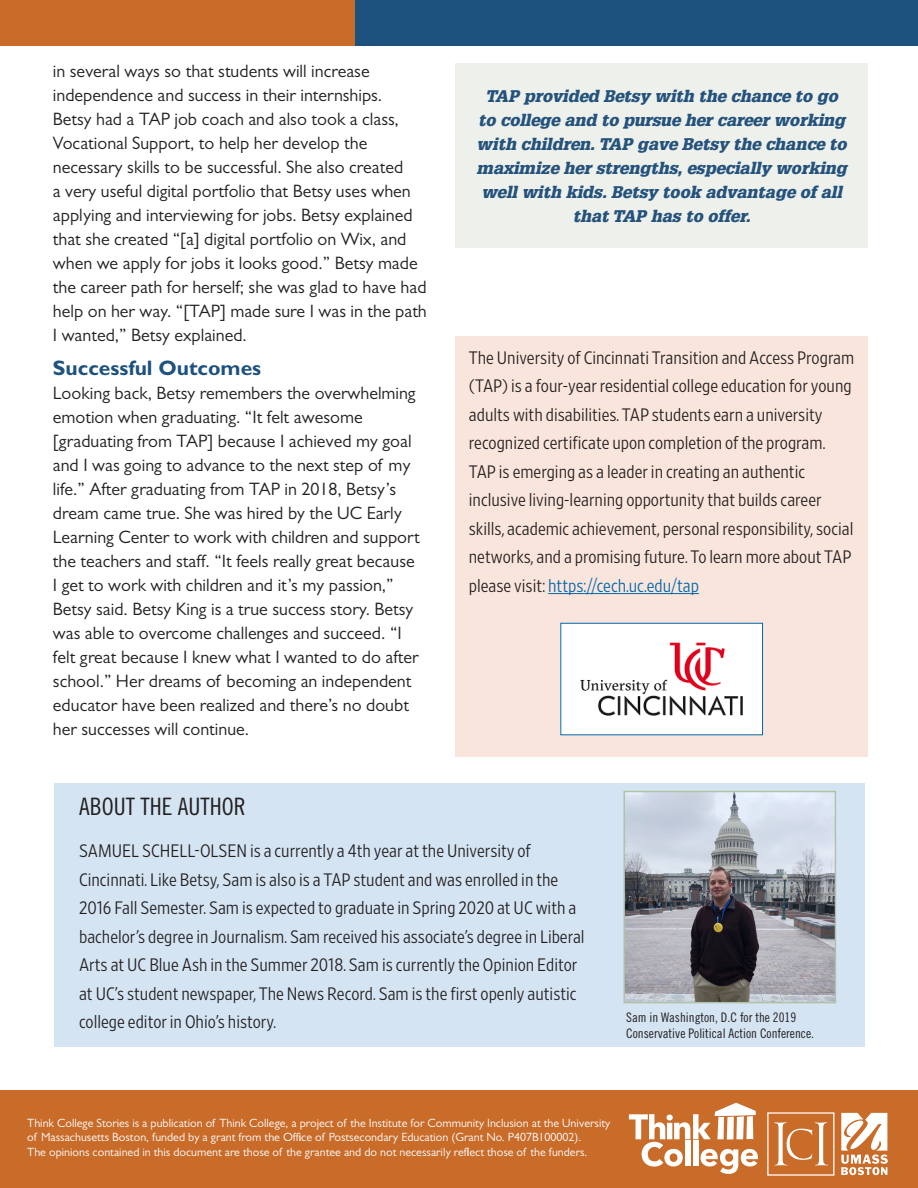
<style>
.page{position:relative;width:918px;height:1188px;background:#fff}
.page>*{position:absolute;margin:0;border:0;box-sizing:border-box;transform-origin:0 0}
.author{font:24px "Trade Gothic Cond Eighteen";color:#231f20}
.t1{font:700 21px "Gill Sans";color:#1d527e}
.text{font:18px/24px "Gill Sans";color:#231f20}
.text-2{font:300 18px/28.5px "Retina Narrow";color:#231f20}
.author-2{font:300 18px/28.5px "Retina Narrow";color:#231f20}
.quote{font:italic 900 16.5px/24px "Glypha";color:#24527d;text-align:center}
.t2{font:13.2px/15.8px "Trade Gothic Cond Eighteen";color:#231f20}
.caption_glypha{font:12px/14.4px "Gill Sans";color:#fff}
.s1{color:#0067aa}
</style>
<div class="page">
<div style="left:0;top:0;width:357px;height:45px;background:#c96b29"></div>
<div style="left:356px;top:0;width:562px;height:45px;background:#1d527e"></div>
<div style="left:0;top:1091px;width:918px;height:97px;background:#c96b29"></div>
<svg style="left:629px;top:1103px;width:129px;height:71px"></svg>
<div style="left:767px;top:1112px;width:67px;height:64px;border:1px solid #fff"></div>
<svg style="left:774px;top:1122px;width:54px;height:43px"></svg>
<svg style="left:841px;top:1113px;width:47px;height:62px"></svg>
<div style="left:54px;top:783px;width:810px;height:263px;background:#d4e4f2"></div>
<div style="left:455px;top:63px;width:413px;height:185px;background:#eef1eb"></div>
<img style="left:626px;top:793px;width:208px;height:208px">
<div style="left:624px;top:791px;width:212px;height:212px;border:1px solid #b0c2a6"></div>
<div style="left:455px;top:336px;width:413px;height:420px;background:#f9e5dc"></div>
<hr style="left:548px;top:593px;width:151px;height:1px;background:#0067aa">
<img style="left:562px;top:625px;width:199px;height:108px">
<p class="text" style="left:53px;top:59px;width:375px">in several ways so that students will increase independence and success in their internships.<br>Betsy had a TAP job coach and also took a class, Vocational Support, to help her develop the necessary skills to be successful. She also created<br>a very useful digital portfolio that Betsy uses when applying and interviewing for jobs. Betsy explained that she created “[a] digital portfolio on Wix, and when we apply for jobs it looks good.” Betsy made the career path for herself; she was glad to have had help on her way. “[TAP] made sure I was in the path I wanted,” Betsy explained.</p>
<h1 class="t1" style="left:53px;top:355px;width:210px">Successful Outcomes</h1>
<p class="text" style="left:53px;top:380px;width:368px">Looking back, Betsy remembers the overwhelming emotion when graduating. “It felt awesome [graduating from TAP] because I achieved my goal and I was going to advance to the next step of my life.” After graduating from TAP in 2018, Betsy’s dream came true. She was hired by the UC Early Learning Center to work with children and support the teachers and staff. “It feels really great because I get to work with children and it’s my passion,” Betsy said. Betsy King is a true success story. Betsy was able to overcome challenges and succeed. “I felt great because I knew what I wanted to do after school.” Her dreams of becoming an independent educator have been realized and there’s no doubt her successes will continue.</p>
<p class="quote" style="left:477px;top:84px;width:372px">TAP provided Betsy with the chance to go to college and to pursue her career working with children. TAP gave Betsy the chance to maximize her strengths, especially working well with kids. Betsy took advantage of all that TAP has to offer.</p>
<p class="text-2" style="left:469px;top:343px;width:387px">The University of Cincinnati Transition and Access Program (TAP) is a four-year residential college education for young adults with disabilities. TAP students earn a university recognized certificate upon completion of the program.<br>TAP is emerging as a leader in creating an authentic inclusive living-learning opportunity that builds career skills, academic achievement, personal responsibility, social networks, and a promising future. To learn more about TAP please visit: <span class="s1">https://cech.uc.edu/tap</span></p>
<p class="author" style="left:79px;top:792px;width:168px">ABOUT THE AUTHOR</p>
<p class="author-2" style="left:79px;top:836px;width:507px">SAMUEL SCHELL-OLSEN is a currently a 4th year at the University of Cincinnati. Like Betsy, Sam is also is a TAP student and was enrolled in the 2016 Fall Semester. Sam is expected to graduate in Spring 2020 at UC with a bachelor’s degree in Journalism. Sam received his associate’s degree in Liberal Arts at UC Blue Ash in the Summer 2018. Sam is currently the Opinion Editor at UC’s student newspaper, The News Record. Sam is the first openly autistic college editor in Ohio’s history.</p>
<p class="t2" style="left:626px;top:1010px;width:189px">Sam in Washington, D.C for the 2019<br>Conservative Political Action Conference.</p>
<p class="caption_glypha" style="left:27px;top:1116px;width:585px">Think College Stories is a publication of Think College, a project of the Institute for Community Inclusion at the University of Massachusetts Boston, funded by a grant from the Office of Postsecondary Education (Grant No. P407B100002).<br>The opinions contained in this document are those of the grantee and do not necessarily reflect those of the funders.</p>
</div>
